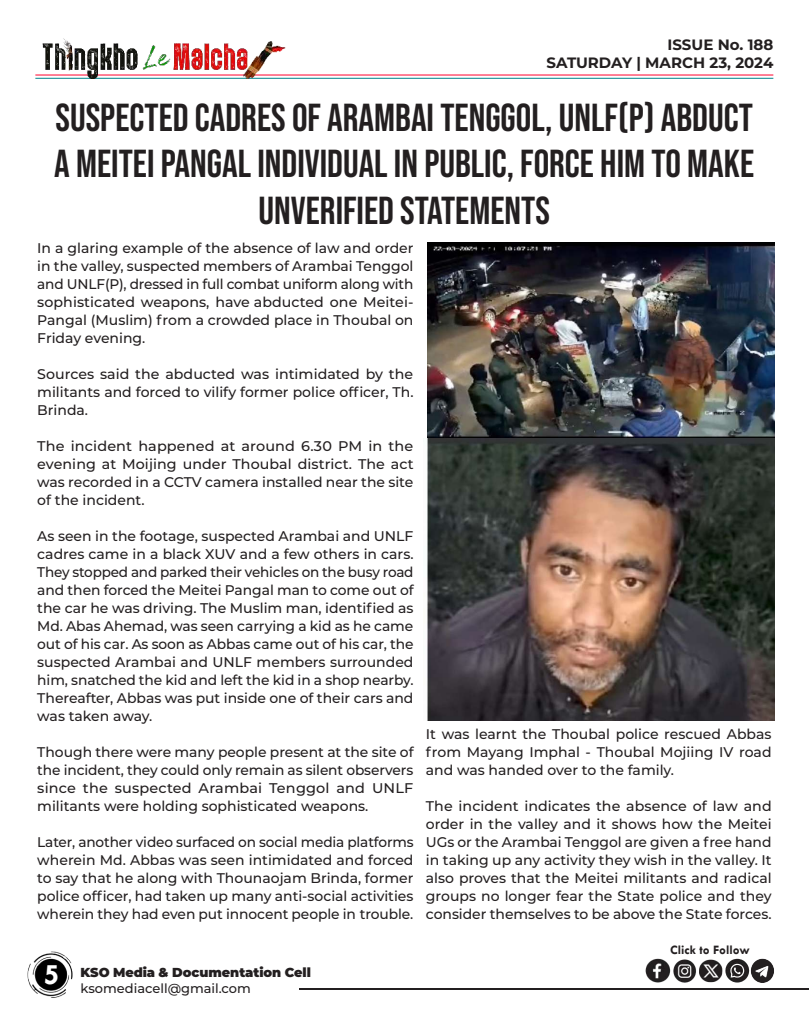
<style>
.page{position:relative;width:810px;height:1013px;background:#fff}
.page>*{position:absolute;margin:0;border:0;box-sizing:border-box;transform-origin:0 0}
.t1{font:39px/46.8px "Bebas Neue";color:#231f20;text-align:center}
.t2{font:700 30px "Tw Cen";color:#fff}
.t3{font:700 15px/18px "Montserrat";color:#231f20;text-align:right}
.t4{font:500 14px/18px "Montserrat";color:#231f20;text-align:justify}
.t5{font:900 13px "Montserrat";letter-spacing:-.005em;color:#231f20}
.t6{font:500 13px "Montserrat";color:#231f20}
.t7{font:700 13px "Tw Cen";color:#231f20}
</style>
<div class="page">
<hr style="left:299px;top:988px;width:509px;height:1px;background:#231f20">
<img style="left:27px;top:951px;width:46px;height:47px">
<hr style="left:35px;top:74px;width:738px;height:1px;background:#ff002d">
<hr style="left:35px;top:78px;width:738px;height:1px;background:#00848b">
<img style="left:35px;top:38px;width:254px;height:41px">
<img style="left:645px;top:958px;width:129px;height:25px">
<img style="left:428px;top:242px;width:347px;height:196px">
<img style="left:427px;top:439px;width:348px;height:281px">
<p class="t3" style="left:546px;top:35px;width:228px">ISSUE No. 188<br>SATURDAY | MARCH 23, 2024</p>
<h1 class="t1" style="left:54px;top:93px;width:701px">SUSPECTED CADRES OF ARAMBAI TENGGOL, UNLF(P) ABDUCT<br>A MEITEI PANGAL INDIVIDUAL IN PUBLIC, FORCE HIM TO MAKE<br>UNVERIFIED STATEMENTS</h1>
<p class="t4" style="left:37px;top:238px;width:378px">In a glaring example of the absence of law and order in the valley, suspected members of Arambai Tenggol and UNLF(P), dressed in full combat uniform along with sophisticated weapons, have abducted one Meitei-Pangal (Muslim) from a crowded place in Thoubal on Friday evening.</p>
<p class="t4" style="left:37px;top:364px;width:378px">Sources said the abducted was intimidated by the militants and forced to vilify former police officer, Th.<br>Brinda.</p>
<p class="t4" style="left:37px;top:436px;width:378px">The incident happened at around 6.30 PM in the evening at Moijing under Thoubal district. The act was recorded in a CCTV camera installed near the site of the incident.</p>
<p class="t4" style="left:37px;top:526px;width:378px">As seen in the footage, suspected Arambai and UNLF cadres came in a black XUV and a few others in cars.<br>They stopped and parked their vehicles on the busy road and then forced the Meitei Pangal man to come out of the car he was driving. The Muslim man, identified as Md. Abas Ahemad, was seen carrying a kid as he came out of his car. As soon as Abbas came out of his car, the suspected Arambai and UNLF members surrounded him, snatched the kid and left the kid in a shop nearby.<br>Thereafter, Abbas was put inside one of their cars and was taken away.</p>
<p class="t4" style="left:37px;top:742px;width:378px">Though there were many people present at the site of the incident, they could only remain as silent observers since the suspected Arambai Tenggol and UNLF militants were holding sophisticated weapons.</p>
<p class="t4" style="left:37px;top:832px;width:378px">Later, another video surfaced on social media platforms wherein Md. Abbas was seen intimidated and forced to say that he along with Thounaojam Brinda, former police officer, had taken up many anti-social activities wherein they had even put innocent people in trouble.</p>
<p class="t4" style="left:426px;top:724px;width:347px">It was learnt the Thoubal police rescued Abbas from Mayang Imphal - Thoubal Mojiing IV road and was handed over to the family.</p>
<p class="t4" style="left:426px;top:796px;width:347px">The incident indicates the absence of law and order in the valley and it shows how the Meitei UGs or the Arambai Tenggol are given a free hand in taking up any activity they wish in the valley. It also proves that the Meitei militants and radical groups no longer fear the State police and they consider themselves to be above the State forces.</p>
<h2 class="t2" style="left:43px;top:956px;width:17px">5</h2>
<p class="t5" style="left:81px;top:962px;width:232px">KSO Media &amp; Documentation Cell</p>
<p class="t6" style="left:81px;top:978px;width:172px">ksomediacell@gmail.com</p>
<p class="t7" style="left:670px;top:942px;width:81px">Click to Follow</p>
</div>
